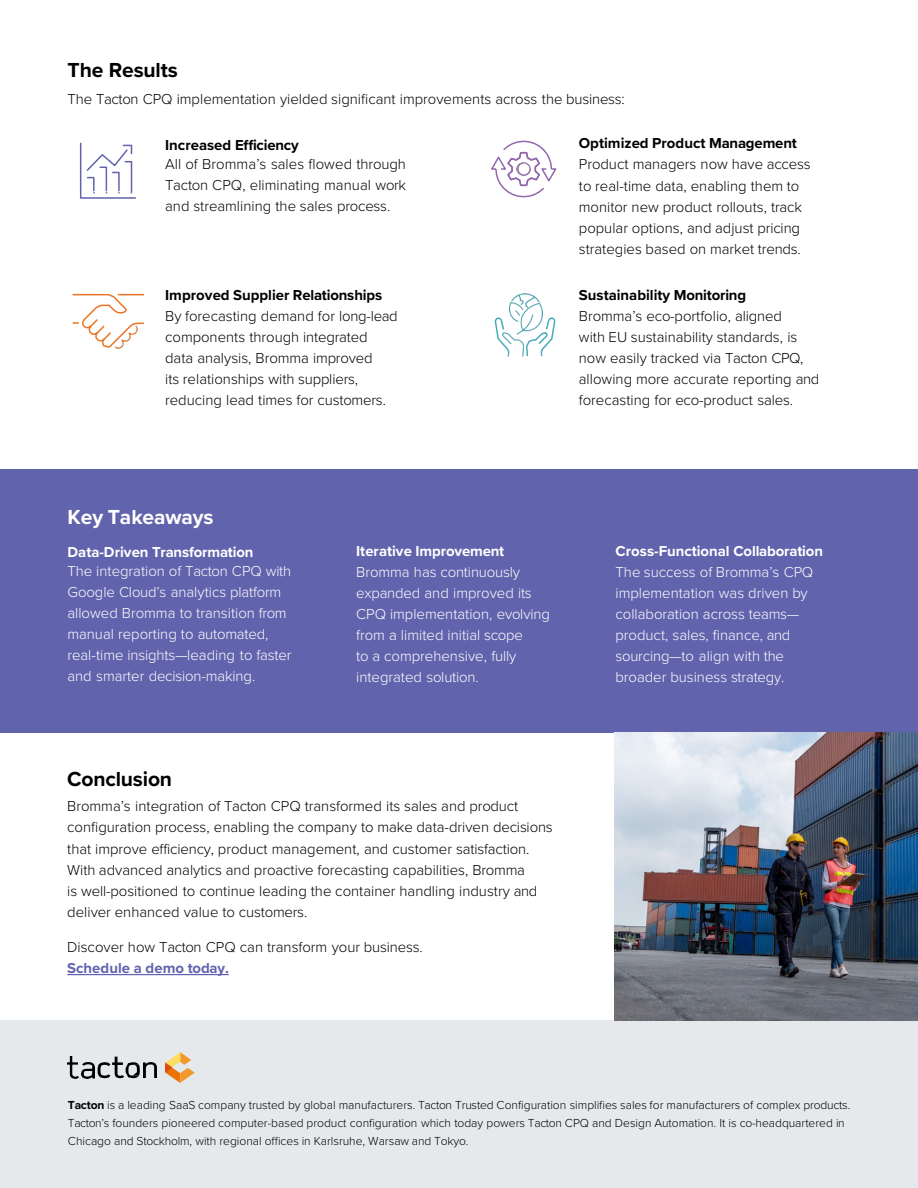
<style>
.page{position:relative;width:918px;height:1188px;background:#fff}
.page>*{position:absolute;margin:0;border:0;box-sizing:border-box;transform-origin:0 0}
.t1{font:700 21px "Proxima Nova";letter-spacing:-.005em;color:#000}
.t2{font:700 21px "Proxima Nova";letter-spacing:-.005em;color:#fff}
.t3{font:300 15px/21px "Proxima Nova";letter-spacing:-.005em;color:#000}
.t4{font:300 15px/21px "Proxima Nova";letter-spacing:-.005em;color:#fff}
.t5{font:700 15px "Proxima Nova";letter-spacing:-.01em;color:#fff}
.t6{font:700 15px "Proxima Nova";letter-spacing:-.01em;color:#000}
.t7{font:700 15px "Proxima Nova";color:#6263ad}
.t8{font:300 12px/18px "Proxima Nova";letter-spacing:-.005em;color:#000}
.s1{font-weight:700}
</style>
<div class="page">
<div style="left:0;top:469px;width:918px;height:263px;background:#6263ad"></div>
<svg style="left:67px;top:974px;width:162px;height:1px"></svg>
<svg style="left:72px;top:293px;width:72px;height:56px"></svg>
<img style="left:115px;top:326px;width:22px;height:22px">
<svg style="left:491px;top:140px;width:66px;height:58px"></svg>
<img style="left:512px;top:293px;width:27px;height:9px">
<svg style="left:542px;top:317px;width:14px;height:40px"></svg>
<svg style="left:494px;top:317px;width:8px;height:27px"></svg>
<img style="left:502px;top:302px;width:40px;height:55px">
<div style="left:0;top:1021px;width:918px;height:167px;background:#e6e9ec"></div>
<img style="left:143px;top:1062px;width:13px;height:16px">
<img style="left:68px;top:1057px;width:27px;height:21px">
<svg style="left:98px;top:1057px;width:42px;height:21px"></svg>
<img style="left:165px;top:1052px;width:29px;height:31px">
<img style="left:615px;top:732px;width:303px;height:289px">
<svg style="left:79px;top:142px;width:57px;height:57px"></svg>
<p class="t1" style="left:67px;top:54px;width:112px">The Results</p>
<p class="t3" style="left:67px;top:87px;width:559px">The Tacton CPQ implementation yielded significant improvements across the business:</p>
<p class="t6" style="left:165px;top:134px;width:135px">Increased Efficiency</p>
<p class="t3" style="left:165px;top:153px;width:242px;text-align:justify">All of Bromma’s sales flowed through Tacton CPQ, eliminating manual work and streamlining the sales process.</p>
<p class="t3" style="left:165px;top:284px;width:234px"><span class="s1">Improved Supplier Relationships </span>By forecasting demand for long-lead components through integrated data analysis, Bromma improved</p>
<p class="t3" style="left:165px;top:368px;width:222px">its relationships with suppliers, reducing lead times for customers.</p>
<p class="t3" style="left:579px;top:132px;width:233px"><span class="s1">Optimized Product Management </span>Product managers now have access to real-time data, enabling them to monitor new product rollouts, track popular options, and adjust pricing strategies based on market trends.</p>
<p class="t3" style="left:579px;top:284px;width:226px"><span class="s1">Sustainability Monitoring </span>Bromma’s eco-portfolio, aligned with EU sustainability standards, is now easily tracked via Tacton CPQ,</p>
<p class="t3" style="left:579px;top:368px;width:242px">allowing more accurate reporting and forecasting for eco-product sales.</p>
<p class="t2" style="left:67px;top:501px;width:147px">Key Takeaways</p>
<p class="t5" style="left:67px;top:541px;width:188px">Data-Driven Transformation</p>
<p class="t4" style="left:67px;top:560px;width:226px">The integration of Tacton CPQ with Google Cloud’s analytics platform allowed Bromma to transition from manual reporting to automated, real-time insights—leading to faster and smarter decision-making.</p>
<p class="t4" style="left:356px;top:539px;width:195px"><span class="s1">Iterative Improvement<br></span>Bromma has continuously expanded and improved its<br>CPQ implementation, evolving from a limited initial scope</p>
<p class="t4" style="left:356px;top:645px;width:162px">to a comprehensive, fully integrated solution.</p>
<p class="t1" style="left:67px;top:764px;width:106px">Conclusion</p>
<p class="t3" style="left:67px;top:795px;width:487px">Bromma’s integration of Tacton CPQ transformed its sales and product configuration process, enabling the company to make data-driven decisions that improve efficiency, product management, and customer satisfaction.</p>
<p class="t3" style="left:67px;top:858px;width:472px">With advanced analytics and proactive forecasting capabilities, Bromma is well-positioned to continue leading the container handling industry and deliver enhanced value to customers.</p>
<p class="t3" style="left:67px;top:935px;width:357px">Discover how Tacton CPQ can transform your business.</p>
<p class="t7" style="left:67px;top:956px;width:163px">Schedule a demo today.</p>
<p class="t4" style="left:615px;top:539px;width:209px"><span class="s1">Cross-Functional Collaboration<br></span>The success of Bromma’s CPQ implementation was driven by collaboration across teams— product, sales, finance, and sourcing—to align with the broader business strategy.</p>
<p class="t8" style="left:68px;top:1096px;width:784px"><span class="s1">Tacton</span> is a leading SaaS company trusted by global manufacturers. Tacton Trusted Configuration simplifies sales for manufacturers of complex products.<br>Tacton’s founders pioneered computer-based product configuration which today powers Tacton CPQ and Design Automation. It is co-headquartered in<br>Chicago and Stockholm, with regional offices in Karlsruhe, Warsaw and Tokyo.</p>
</div>
